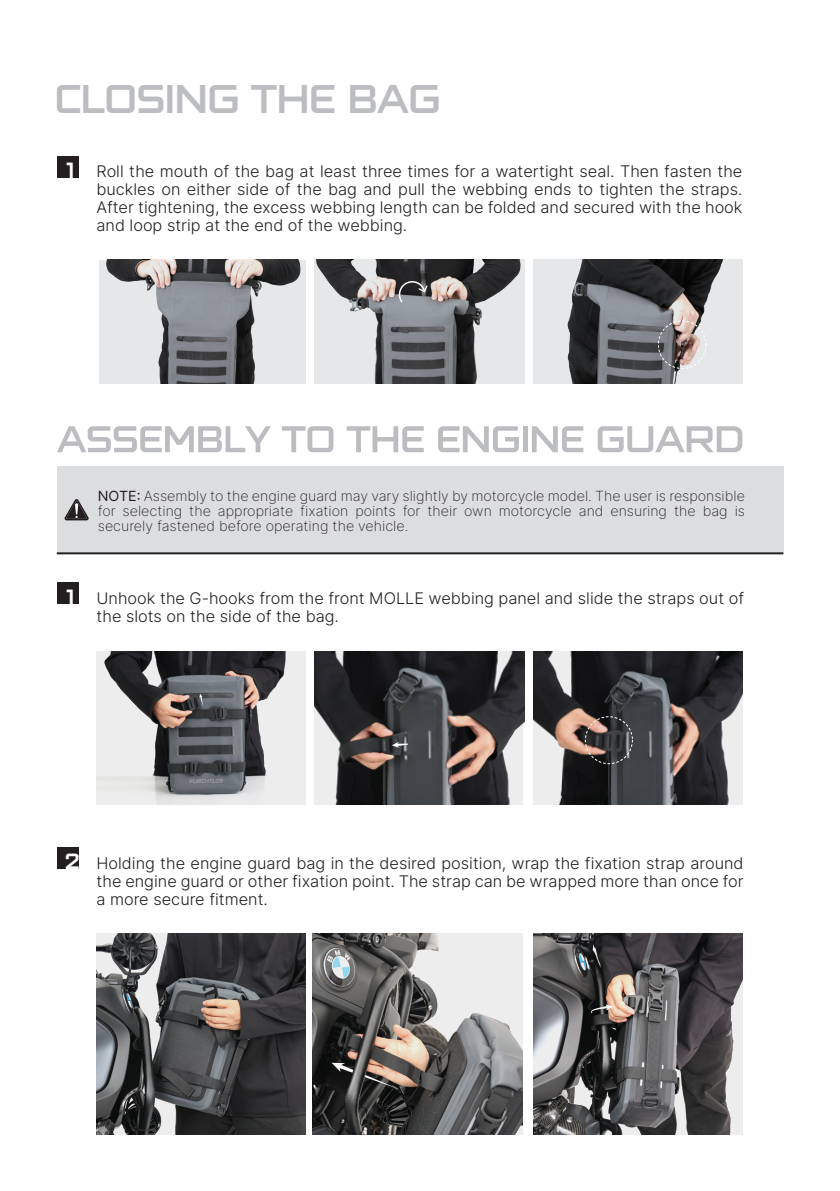
<style>
.page{position:relative;width:840px;height:1191px;background:#fff}
.page>*{position:absolute;margin:0;border:0;box-sizing:border-box;transform-origin:0 0}
.t1{font:40px "Armstrong";letter-spacing:-.025em;color:#bcbdc0}
.t2{font:22px "Armstrong";color:#fff}
.t3{font:300 16px/18px "Inter";color:#231f20;text-align:justify}
.t4{font:200 14px/15.2px "Inter";color:#231f20;text-align:justify}
.s1{font-weight:400}
</style>
<div class="page">
<img style="left:99px;top:260px;width:206px;height:124px">
<svg style="left:57px;top:426px;width:214px;height:26px"></svg>
<svg style="left:282px;top:426px;width:51px;height:26px"></svg>
<svg style="left:346px;top:426px;width:77px;height:26px"></svg>
<svg style="left:438px;top:426px;width:80px;height:26px"></svg>
<div style="left:522px;top:426px;width:5px;height:26px;background:#bcbdc0"></div>
<svg style="left:532px;top:426px;width:51px;height:26px"></svg>
<svg style="left:597px;top:426px;width:145px;height:26px"></svg>
<img style="left:533px;top:260px;width:209px;height:124px">
<div style="left:657px;top:320px;width:49px;height:49px;border:1px dashed #fff;border-radius:50%"></div>
<div style="left:57px;top:466px;width:726px;height:87px;background:#dcdddf"></div>
<hr style="left:57px;top:552px;width:726px;height:2px;background:#231f20">
<svg style="left:64px;top:499px;width:25px;height:21px"></svg>
<img style="left:315px;top:260px;width:209px;height:124px">
<svg style="left:396px;top:279px;width:31px;height:25px"></svg>
<div style="left:57px;top:156px;width:21px;height:21px;background:#231f20"></div>
<div style="left:57px;top:582px;width:21px;height:22px;background:#231f20"></div>
<div style="left:57px;top:847px;width:21px;height:21px;background:#231f20"></div>
<img style="left:97px;top:651px;width:208px;height:153px">
<svg style="left:199px;top:693px;width:4px;height:14px"></svg>
<img style="left:315px;top:651px;width:209px;height:153px">
<svg style="left:391px;top:741px;width:17px;height:7px"></svg>
<img style="left:533px;top:651px;width:209px;height:153px">
<div style="left:584px;top:716px;width:48px;height:48px;border:1px dashed #fff;border-radius:50%"></div>
<img style="left:96px;top:933px;width:210px;height:201px">
<img style="left:312px;top:933px;width:209px;height:201px">
<img style="left:533px;top:933px;width:209px;height:201px">
<svg style="left:365px;top:1075px;width:33px;height:13px"></svg>
<svg style="left:331px;top:1062px;width:22px;height:10px"></svg>
<svg style="left:590px;top:1004px;width:22px;height:9px"></svg>
<h1 class="t1" style="left:55px;top:77px;width:388px">CLOSING THE BAG</h1>
<h2 class="t2" style="left:66px;top:158px;width:10px">1</h2>
<p class="t3" style="left:96px;top:162px;width:647px">Roll the mouth of the bag at least three times for a watertight seal. Then fasten the buckles on either side of the bag and pull the webbing ends to tighten the straps.<br>After tightening, the excess webbing length can be folded and secured with the hook and loop strip at the end of the webbing.</p>
<h2 class="t2" style="left:66px;top:584px;width:10px">1</h2>
<p class="t4" style="left:98px;top:487px;width:648px"><span class="s1">NOTE:</span> Assembly to the engine guard may vary slightly by motorcycle model. The user is responsible for selecting the appropriate fixation points for their own motorcycle and ensuring the bag is securely fastened before operating the vehicle.</p>
<p class="t3" style="left:96px;top:589px;width:648px">Unhook the G-hooks from the front MOLLE webbing panel and slide the straps out of the slots on the side of the bag.</p>
<h2 class="t2" style="left:65px;top:849px;width:17px">2</h2>
<p class="t3" style="left:96px;top:853px;width:648px">Holding the engine guard bag in the desired position, wrap the fixation strap around the engine guard or other fixation point. The strap can be wrapped more than once for a more secure fitment.</p>
</div>
